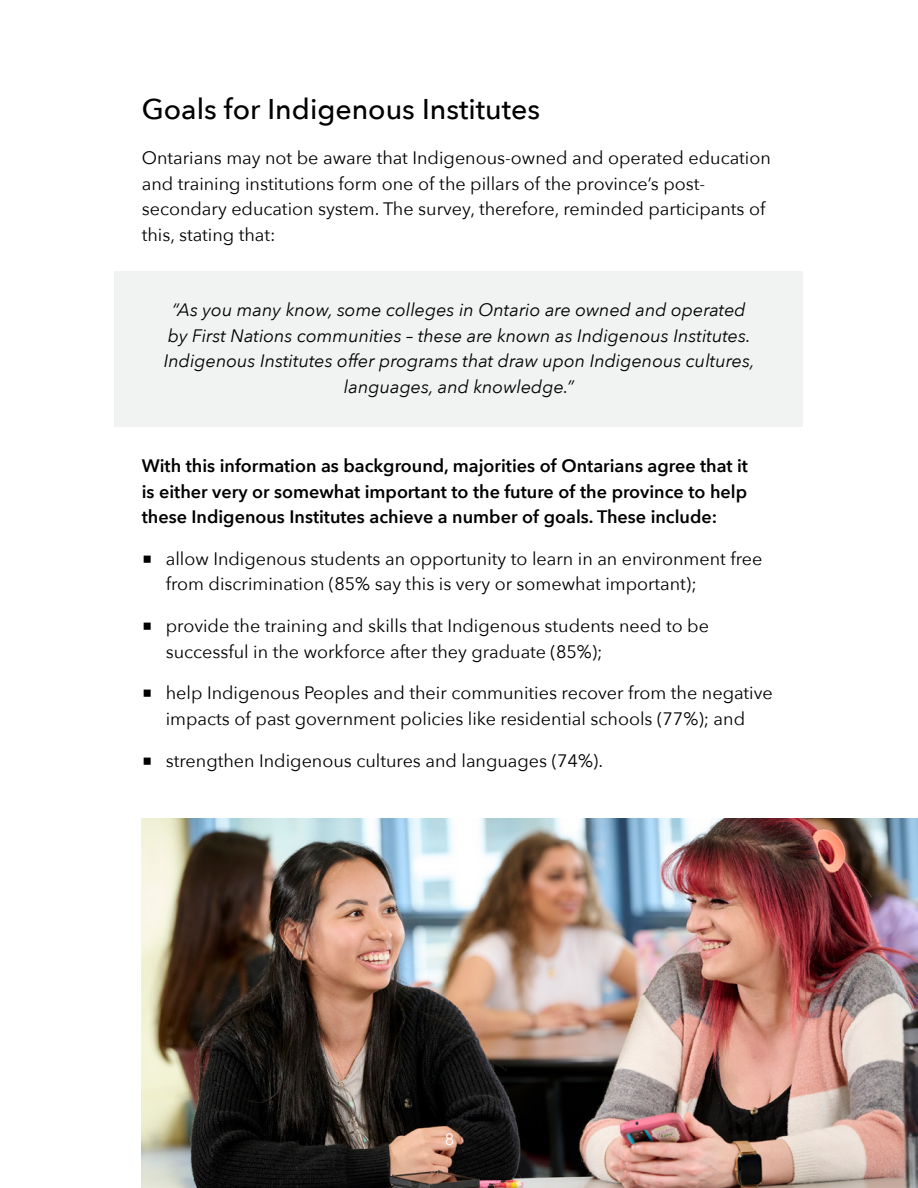
<style>
.page{position:relative;width:918px;height:1188px;background:#fff}
.page>*{position:absolute;margin:0;border:0;box-sizing:border-box;transform-origin:0 0}
.t1{font:500 28.5px "Avenir Next";color:#000}
.Paragraph_bullet{font:18px/25.5px "Avenir Next";color:#000}
.Paragraph{font:18px/25.5px "Avenir Next";color:#000}
.Quote_box_in_story{font:italic 18px/25.5px "Avenir Next";color:#000;text-align:center}
.Paragraph-2{font:600 18px/25.5px "Avenir Next";color:#000;text-align:justify}
.page_numbers{font:16.5px "Avenir Next";color:#fff}
</style>
<div class="page">
<img style="left:142px;top:819px;width:776px;height:369px">
<div style="left:115px;top:271px;width:688px;height:155px;background:#f0f3f2"></div>
<h2 class="t1" style="left:142px;top:84px;width:400px">Goals for Indigenous Institutes</h2>
<p class="Paragraph" style="left:142px;top:144px;width:631px">Ontarians may not be aware that Indigenous-owned and operated education and training institutions form one of the pillars of the province’s post&shy;secondary education system. The survey, therefore, reminded participants of this, stating that:</p>
<p class="Quote_box_in_story" style="left:164px;top:296px;width:592px">“As you many know, some colleges in Ontario are owned and operated by First Nations communities – these are known as Indigenous Institutes.<br>Indigenous Institutes offer programs that draw upon Indigenous cultures, languages, and knowledge.”</p>
<p class="Paragraph-2" style="left:142px;top:453px;width:608px">With this information as background, majorities of Ontarians agree that it is either very or somewhat important to the future of the province to help these Indigenous Institutes achieve a number of goals. These include:</p>
<p class="Paragraph_bullet" style="left:166px;top:545px;width:598px">allow Indigenous students an opportunity to learn in an environment free from discrimination (85% say this is very or somewhat important);</p>
<p class="Paragraph_bullet" style="left:166px;top:612px;width:545px">provide the training and skills that Indigenous students need to be successful in the workforce after they graduate (85%);</p>
<p class="Paragraph_bullet" style="left:166px;top:680px;width:609px">help Indigenous Peoples and their communities recover from the negative impacts of past government policies like residential schools (77%); and</p>
<p class="Paragraph_bullet" style="left:166px;top:747px;width:439px">strengthen Indigenous cultures and languages (74%).</p>
<p class="page_numbers" style="left:445px;top:1125px;width:11px">8</p>
</div>
